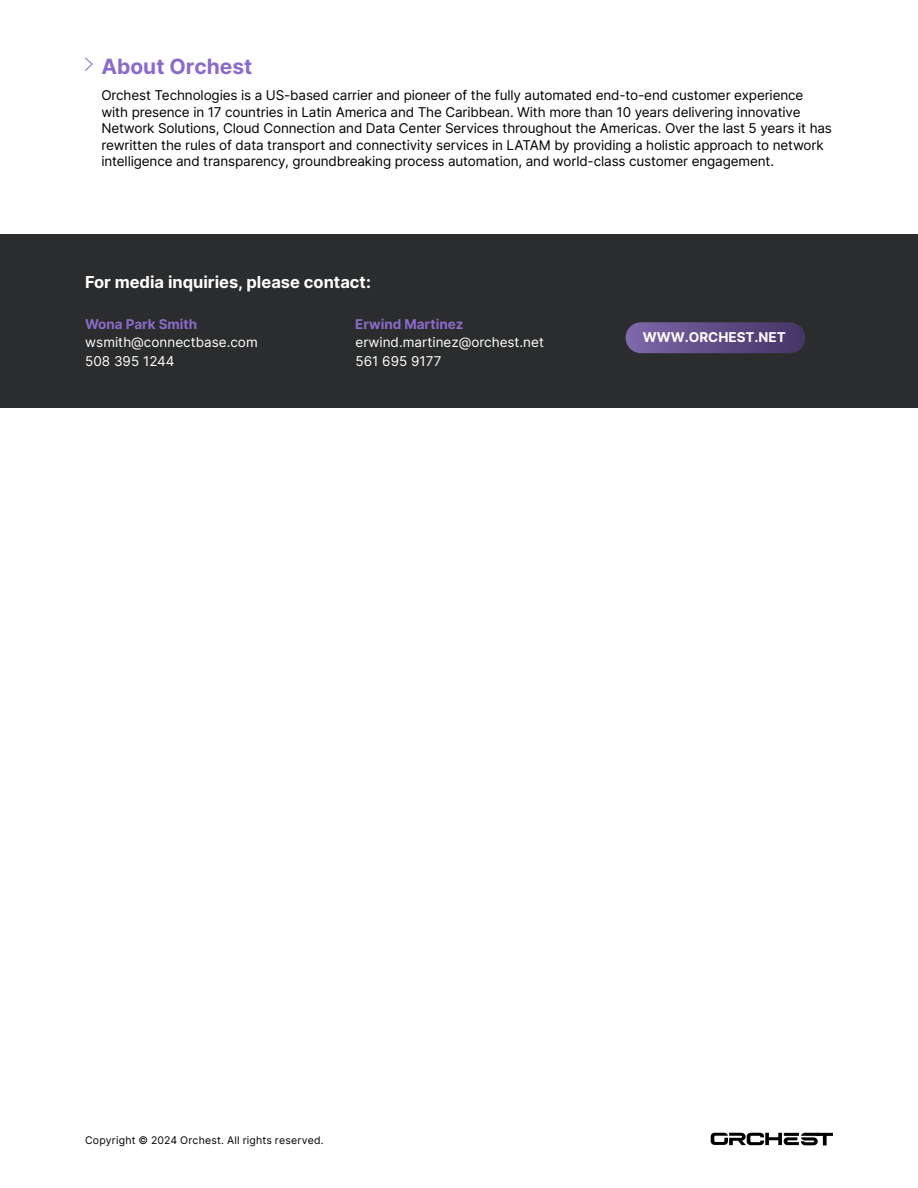
<style>
.page{position:relative;width:918px;height:1188px;background:#fff}
.page>*{position:absolute;margin:0;border:0;box-sizing:border-box;transform-origin:0 0}
.t1{font:700 21px "Inter";color:#8a6bc9}
.t2{font:700 16.5px "Inter";color:#fff}
.t3{font:13.5px/16.5px "Inter";letter-spacing:-.01em;color:#000}
.t4{font:13.5px "Inter";color:#fff}
.t5{font:700 13.5px "Inter";color:#8a6bc9}
.t6{font:700 13.5px "Inter";color:#fff}
.t7{font:10.5px "Inter";letter-spacing:.025em;color:#000}
</style>
<div class="page">
<svg style="left:711px;top:1133px;width:122px;height:12px"></svg>
<svg style="left:85px;top:58px;width:8px;height:13px"></svg>
<div style="left:0;top:234px;width:918px;height:174px;background:#2b2c2d"></div>
<div style="left:626px;top:322px;width:179px;height:31px;background:linear-gradient(to right,#7e67aa,#443364);border-radius:15px"></div>
<h1 class="t1" style="left:101px;top:51px;width:152px">About Orchest</h1>
<p class="t3" style="left:101px;top:87px;width:732px">Orchest Technologies is a US-based carrier and pioneer of the fully automated end-to-end customer experience with presence in 17 countries in Latin America and The Caribbean. With more than 10 years delivering innovative Network Solutions, Cloud Connection and Data Center Services throughout the Americas. Over the last 5 years it has rewritten the rules of data transport and connectivity services in LATAM by providing a holistic approach to network intelligence and transparency, groundbreaking process automation, and world-class customer engagement.</p>
<p class="t2" style="left:85px;top:270px;width:287px">For media inquiries, please contact:</p>
<p class="t5" style="left:85px;top:314px;width:114px">Wona Park Smith</p>
<p class="t5" style="left:355px;top:314px;width:110px">Erwind Martinez</p>
<p class="t4" style="left:85px;top:333px;width:174px">wsmith@connectbase.com</p>
<p class="t4" style="left:356px;top:333px;width:190px">erwind.martinez@orchest.net</p>
<p class="t4" style="left:85px;top:351px;width:91px">508 395 1244</p>
<p class="t4" style="left:356px;top:351px;width:87px">561 695 9177</p>
<p class="t6" style="left:643px;top:327px;width:144px">WWW.ORCHEST.NET</p>
<p class="t7" style="left:85px;top:1133px;width:240px">Copyright © 2024 Orchest. All rights reserved.</p>
</div>
